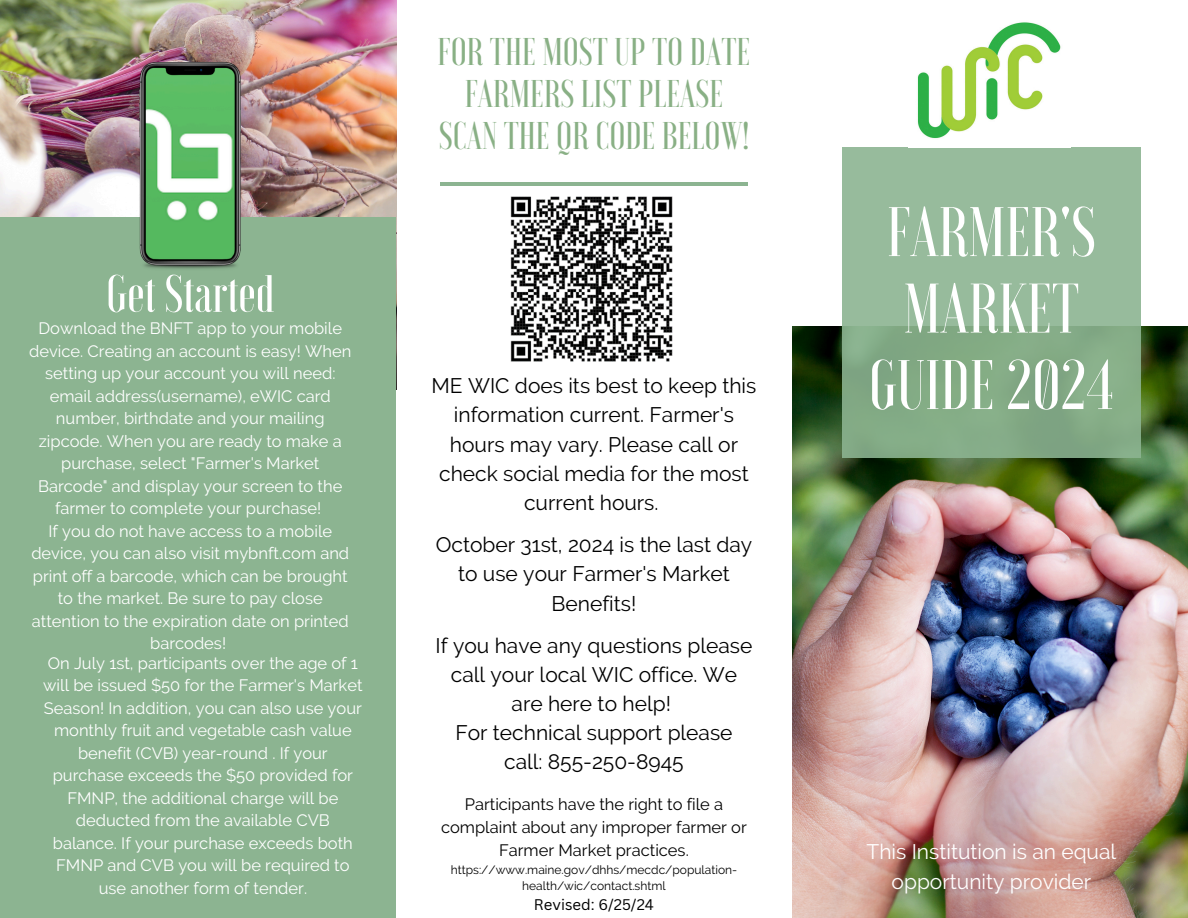
<style>
.page{position:relative;width:1188px;height:918px;background:#fff}
.page>*{position:absolute;margin:0;border:0;box-sizing:border-box;transform-origin:0 0}
.t1{font:500 69.9px/76.5px "Voga";color:#fff;text-align:center}
.t2{font:500 52.5px "Voga";color:#fff}
.t3{font:500 38.55px/41.7px "Voga";color:#89b085;text-align:center}
.t4{font:21px/29.2px "Raleway";color:#000;text-align:center}
.t5{font:21px/30.3px "Raleway";color:#fff;text-align:center}
.t6{font:16.5px/22.5px "Raleway";color:#fff;text-align:center}
.t7{font:16.5px/23px "Raleway";color:#000;text-align:center}
.t8{font:15px "Canva Sans";color:#000}
.t9{font:12px/16px "Raleway";color:#000;text-align:center}
</style>
<div class="page">
<hr style="left:440px;top:183px;width:308px;height:3px;background:#8cb491">
<img style="left:792px;top:326px;width:396px;height:592px">
<div style="left:842px;top:147px;width:299px;height:310px;background:linear-gradient(to bottom,#9dc0a3,#80a882)"></div>
<img style="left:917px;top:22px;width:144px;height:117px">
<img style="left:510px;top:196px;width:163px;height:166px">
<img style="left:0;top:0;width:396px;height:217px">
<div style="left:0;top:217px;width:396px;height:701px;background:#8cb491"></div>
<img style="left:140px;top:62px;width:101px;height:207px">
<h4 class="t2" style="left:106px;top:268px;width:170px">Get Started</h4>
<h4 class="t6" style="left:29px;top:317px;width:324px">Download the BNFT app to your mobile device. Creating an account is easy! When setting up your account you will need: email address(username), eWIC card number, birthdate and your mailing zipcode. When you are ready to make a purchase, select "Farmer's Market Barcode" and display your screen to the farmer to complete your purchase!</h4>
<h4 class="t6" style="left:31px;top:520px;width:319px">If you do not have access to a mobile device, you can also visit mybnft.com and print off a barcode, which can be brought to the market. Be sure to pay close attention to the expiration date on printed barcodes!</h4>
<p class="t6" style="left:43px;top:652px;width:321px">On July 1st, participants over the age of 1 will be issued $50 for the Farmer's Market Season! In addition, you can also use your monthly fruit and vegetable cash value benefit (CVB) year-round . If your purchase exceeds the $50 provided for FMNP, the additional charge will be deducted from the available CVB balance. If your purchase exceeds both FMNP and CVB you will be required to use another form of tender.</p>
<p class="t3" style="left:438px;top:31px;width:314px">FOR THE MOST UP TO DATE<br>FARMERS LIST PLEASE<br>SCAN THE QR CODE BELOW!</p>
<p class="t4" style="left:432px;top:371px;width:326px">ME WIC does its best to keep this information current. Farmer's hours may vary. Please call or check social media for the most current hours.</p>
<p class="t4" style="left:436px;top:530px;width:318px">October 31st, 2024 is the last day to use your Farmer's Market<br>Benefits!</p>
<p class="t4" style="left:436px;top:632px;width:318px">If you have any questions please call your local WIC office. We are here to help!<br>For technical support please call: 855-250-8945</p>
<h1 class="t7" style="left:441px;top:793px;width:307px">Participants have the right to file a complaint about any improper farmer or<br>Farmer Market practices.</h1>
<p class="t9" style="left:451px;top:862px;width:288px">https://www.maine.gov/dhhs/mecdc/population&shy;health/wic/contact.shtml</p>
<h4 class="t8" style="left:534px;top:894px;width:122px">Revised: 6/25/24</h4>
<h2 class="t1" style="left:869px;top:194px;width:247px">FARMER'S<br>MARKET<br>GUIDE 2024</h2>
<p class="t5" style="left:867px;top:836px;width:251px">This Institution is an equal opportunity provider</p>
</div>
